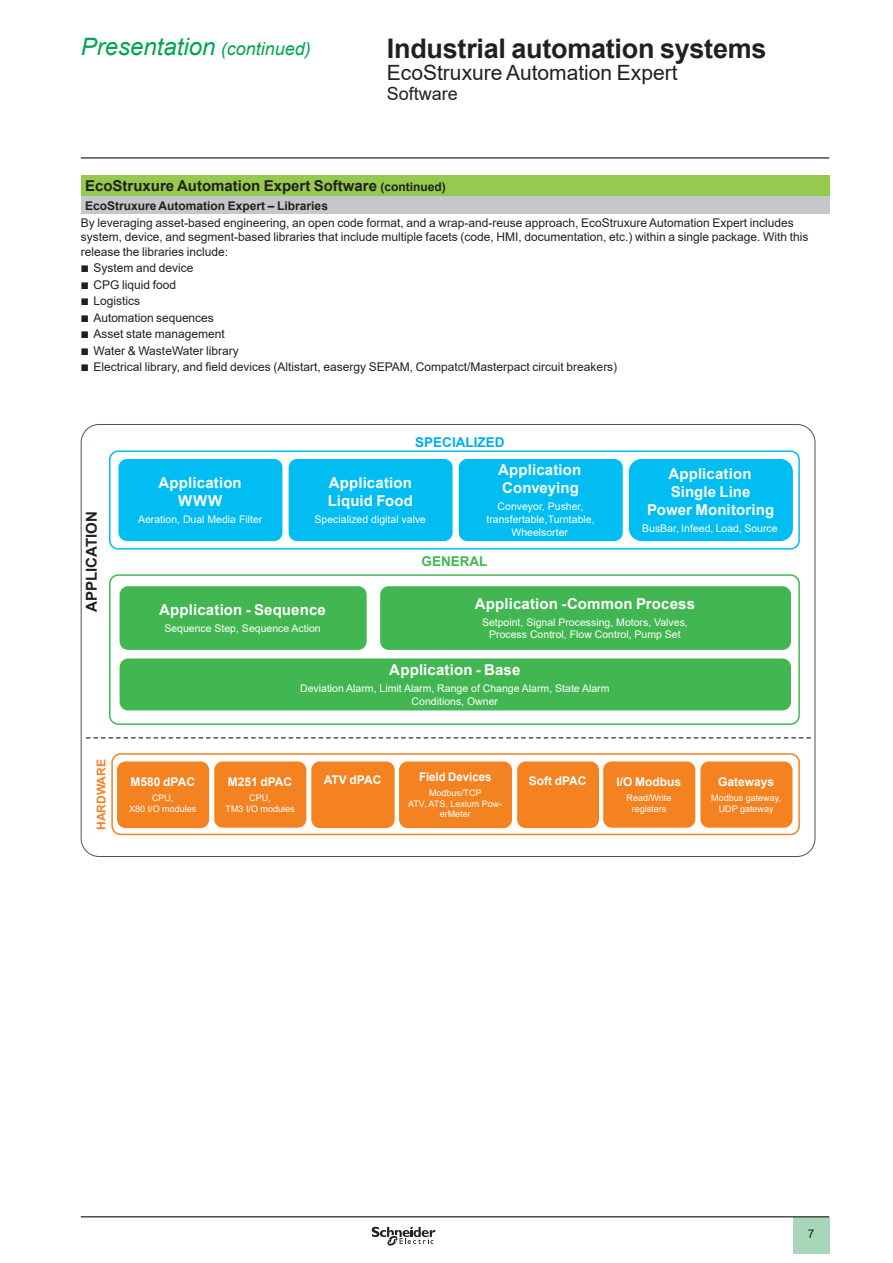
<style>
.page{position:relative;width:893px;height:1263px;background:#fff}
.page>*{position:absolute;margin:0;border:0;box-sizing:border-box;transform-origin:0 0}
._0_TitleLev1{font:700 27px "Arial";letter-spacing:-.01em;color:#231f20}
._0_Topic{font:italic 24px "Arial";color:#00a54f}
._0_TitleLev2{font:21px "Arial";color:#231f20}
._0_TitleLev3{font:18px "Arial";color:#231f20}
._1_Section_3__10__pa{font:700 15px "Arial";letter-spacing:.01em;color:#fff}
.Cell_Section_2__10{font:700 15px "Arial";color:#231f20}
.Cell_Section_2__10-2{font:700 13.5px "Arial";color:#00aeef}
.Cell_Section_2__10-3{font:700 13.5px "Arial";color:#42b751}
._1_List_Dash__8{font:12px/14.4px "Arial";color:#231f20}
.Cell_Section_3__8{font:700 12px "Arial";color:#fff}
.Cell_Section_3__8-2{font:700 12px "Arial";color:#231f20}
.Cell_Section_3__8-3{font:700 12px "Arial";color:#fff;scale:.95 1}
.Cell_Section_2__10-4{font:700 12px "Arial";color:#f58220}
._1_Section_3__10__pa-2{font:10.5px/12.6px "Arial";color:#fff;text-align:center}
.t1{font:9px/10.8px "Arial";color:#fff;text-align:center}
.s1{font-size:18px}
.s2{font-size:12px}
.s3{font-family:"Graph Schneider"}
</style>
<div class="page">
<hr style="left:81px;top:157px;width:748px;height:2px;background:#231f20">
<div style="left:793px;top:1217px;width:36px;height:37px;background:#a7d7b8"></div>
<hr style="left:81px;top:1216px;width:748px;height:1px;background:#231f20">
<svg style="left:372px;top:1226px;width:63px;height:20px"></svg>
<div style="left:81px;top:176px;width:748px;height:21px;background:#96ca4e"></div>
<div style="left:81px;top:197px;width:748px;height:17px;background:#c5c8cb"></div>
<div style="left:109px;top:574px;width:691px;height:151px;border:2px solid #42b751;border-radius:9px"></div>
<div style="left:120px;top:658px;width:671px;height:52px;background:#42b751;border-radius:9px"></div>
<div style="left:120px;top:586px;width:247px;height:64px;background:#42b751;border-radius:9px"></div>
<div style="left:380px;top:586px;width:411px;height:64px;background:#42b751;border-radius:9px"></div>
<div style="left:111px;top:753px;width:689px;height:82px;border:2px solid #f58220;border-radius:9px"></div>
<div style="left:117px;top:761px;width:92px;height:67px;background:#f58220;border-radius:9px"></div>
<div style="left:214px;top:761px;width:92px;height:67px;background:#f58220;border-radius:9px"></div>
<div style="left:311px;top:761px;width:84px;height:67px;background:#f58220;border-radius:9px"></div>
<div style="left:517px;top:761px;width:82px;height:67px;background:#f58220;border-radius:9px"></div>
<div style="left:399px;top:761px;width:113px;height:67px;background:#f58220;border-radius:9px"></div>
<div style="left:603px;top:761px;width:92px;height:67px;background:#f58220;border-radius:9px"></div>
<div style="left:700px;top:761px;width:92px;height:67px;background:#f58220;border-radius:9px"></div>
<svg style="left:86px;top:737px;width:725px;height:2px"></svg>
<div style="left:109px;top:450px;width:691px;height:100px;border:2px solid #01bdf2;border-radius:9px"></div>
<div style="left:289px;top:459px;width:164px;height:82px;background:#01bdf2;border-radius:9px"></div>
<div style="left:459px;top:459px;width:164px;height:82px;background:#01bdf2;border-radius:9px"></div>
<div style="left:118px;top:459px;width:164px;height:82px;background:#01bdf2;border-radius:9px"></div>
<div style="left:629px;top:459px;width:164px;height:82px;background:#01bdf2;border-radius:13px"></div>
<p class="_0_Topic" style="left:81px;top:31px;width:232px">Presentation <span class="s1">(continued)</span></p>
<p class="_0_TitleLev1" style="left:387px;top:29px;width:381px">Industrial automation systems</p>
<p class="_0_TitleLev2" style="left:387px;top:58px;width:292px">EcoStruxure Automation Expert</p>
<p class="_0_TitleLev3" style="left:387px;top:81px;width:73px">Software</p>
<p class="Cell_Section_2__10" style="left:85px;top:175px;width:362px">EcoStruxure Automation Expert Software <span class="s2">(continued)</span></p>
<p class="Cell_Section_3__8-2" style="left:85px;top:197px;width:244px">EcoStruxure Automation Expert – Libraries</p>
<p class="_1_List_Dash__8" style="left:81px;top:215px;width:729px">By leveraging asset-based engineering, an open code format, and a wrap-and-reuse approach, EcoStruxure Automation Expert includes system, device, and segment-based libraries that include multiple facets (code, HMI, documentation, etc.) within a single package. With this release the libraries include:</p>
<p class="_1_List_Dash__8" style="left:81px;top:261px;width:114px"><span class="s3">b</span> System and device</p>
<p class="_1_List_Dash__8" style="left:81px;top:277px;width:97px"><span class="s3">b</span> CPG liquid food</p>
<p class="_1_List_Dash__8" style="left:81px;top:294px;width:61px"><span class="s3">b</span> Logistics</p>
<p class="_1_List_Dash__8" style="left:81px;top:310px;width:135px"><span class="s3">b</span> Automation sequences</p>
<p class="_1_List_Dash__8" style="left:81px;top:327px;width:146px"><span class="s3">b</span> Asset state management</p>
<p class="_1_List_Dash__8" style="left:81px;top:343px;width:160px"><span class="s3">b</span> Water &amp; WasteWater library</p>
<p class="_1_List_Dash__8" style="left:81px;top:360px;width:538px"><span class="s3">b</span> Electrical library, and field devices (Altistart, easergy SEPAM, Compatct/Masterpact circuit breakers)</p>
<p class="Cell_Section_2__10" style="left:81px;top:612px;width:102px;rotate:-90deg">APPLICATION</p>
<p class="Cell_Section_2__10-4" style="left:93px;top:830px;width:72px;rotate:-90deg">HARDWARE</p>
<p class="_1_Section_3__10__pa" style="left:159px;top:472px;width:85px">Application</p>
<p class="_1_Section_3__10__pa" style="left:178px;top:490px;width:45px">WWW</p>
<p class="_1_Section_3__10__pa-2" style="left:138px;top:513px;width:126px">Aeration, Dual Media Filter</p>
<p class="Cell_Section_2__10-2" style="left:415px;top:432px;width:91px">SPECIALIZED</p>
<p class="_1_Section_3__10__pa" style="left:329px;top:472px;width:85px">Application</p>
<p class="_1_Section_3__10__pa" style="left:328px;top:490px;width:87px">Liquid Food</p>
<p class="_1_Section_3__10__pa-2" style="left:315px;top:513px;width:113px">Specialized digital valve</p>
<p class="_1_Section_3__10__pa" style="left:498px;top:460px;width:85px">Application</p>
<p class="_1_Section_3__10__pa" style="left:502px;top:478px;width:78px">Conveying</p>
<p class="_1_Section_3__10__pa-2" style="left:486px;top:500px;width:110px">Conveyor, Pusher, transfertable,Turntable,</p>
<p class="_1_Section_3__10__pa-2" style="left:511px;top:525px;width:58px">Wheelsorter</p>
<p class="Cell_Section_2__10-3" style="left:422px;top:552px;width:68px">GENERAL</p>
<p class="_1_Section_3__10__pa" style="left:668px;top:463px;width:85px">Application</p>
<p class="_1_Section_3__10__pa" style="left:671px;top:481px;width:81px">Single Line</p>
<p class="_1_Section_3__10__pa" style="left:647px;top:499px;width:129px">Power Monitoring</p>
<p class="_1_Section_3__10__pa-2" style="left:642px;top:522px;width:137px">BusBar, Infeed, Load, Source</p>
<p class="_1_Section_3__10__pa" style="left:159px;top:599px;width:168px">Application - Sequence</p>
<p class="_1_Section_3__10__pa-2" style="left:164px;top:622px;width:158px">Sequence Step, Sequence Action</p>
<p class="_1_Section_3__10__pa" style="left:475px;top:593px;width:222px">Application -Common Process</p>
<p class="_1_Section_3__10__pa-2" style="left:482px;top:616px;width:207px">Setpoint, Signal Processing, Motors, Valves,</p>
<p class="_1_Section_3__10__pa-2" style="left:489px;top:628px;width:193px">Process Control, Flow Control, Pump Set</p>
<p class="Cell_Section_3__8" style="left:131px;top:773px;width:66px">M580 dPAC</p>
<p class="t1" style="left:152px;top:793px;width:23px">CPU,</p>
<p class="t1" style="left:129px;top:803px;width:69px">X80 I/O modules</p>
<p class="_1_Section_3__10__pa" style="left:389px;top:659px;width:133px">Application - Base</p>
<p class="_1_Section_3__10__pa-2" style="left:300px;top:682px;width:311px">Deviation Alarm, Limit Alarm, Range of Change Alarm, State Alarm</p>
<p class="_1_Section_3__10__pa-2" style="left:412px;top:695px;width:88px">Conditions, Owner</p>
<p class="Cell_Section_3__8" style="left:228px;top:773px;width:66px">M251 dPAC</p>
<p class="t1" style="left:249px;top:792px;width:23px">CPU,</p>
<p class="t1" style="left:225px;top:803px;width:71px">TM3 I/O modules</p>
<p class="Cell_Section_3__8" style="left:324px;top:771px;width:59px">ATV dPAC</p>
<p class="Cell_Section_3__8-3" style="left:419px;top:768px;width:78px">Field Devices</p>
<p class="Cell_Section_3__8" style="left:529px;top:772px;width:59px">Soft dPAC</p>
<p class="t1" style="left:429px;top:787px;width:54px">Modbus/TCP</p>
<p class="t1" style="left:408px;top:798px;width:96px">ATV, ATS, Lexium Pow&shy;erMeter</p>
<p class="Cell_Section_3__8" style="left:617px;top:773px;width:66px">I/O Modbus</p>
<p class="t1" style="left:626px;top:792px;width:46px">Read/Write</p>
<p class="t1" style="left:632px;top:803px;width:36px">registers</p>
<p class="Cell_Section_3__8" style="left:718px;top:773px;width:58px">Gateways</p>
<p class="t1" style="left:711px;top:792px;width:71px">Modbus gateway,</p>
<p class="t1" style="left:719px;top:803px;width:56px">UDP gateway</p>
<p class="_1_List_Dash__8" style="left:808px;top:1226px;width:8px">7</p>
</div>
